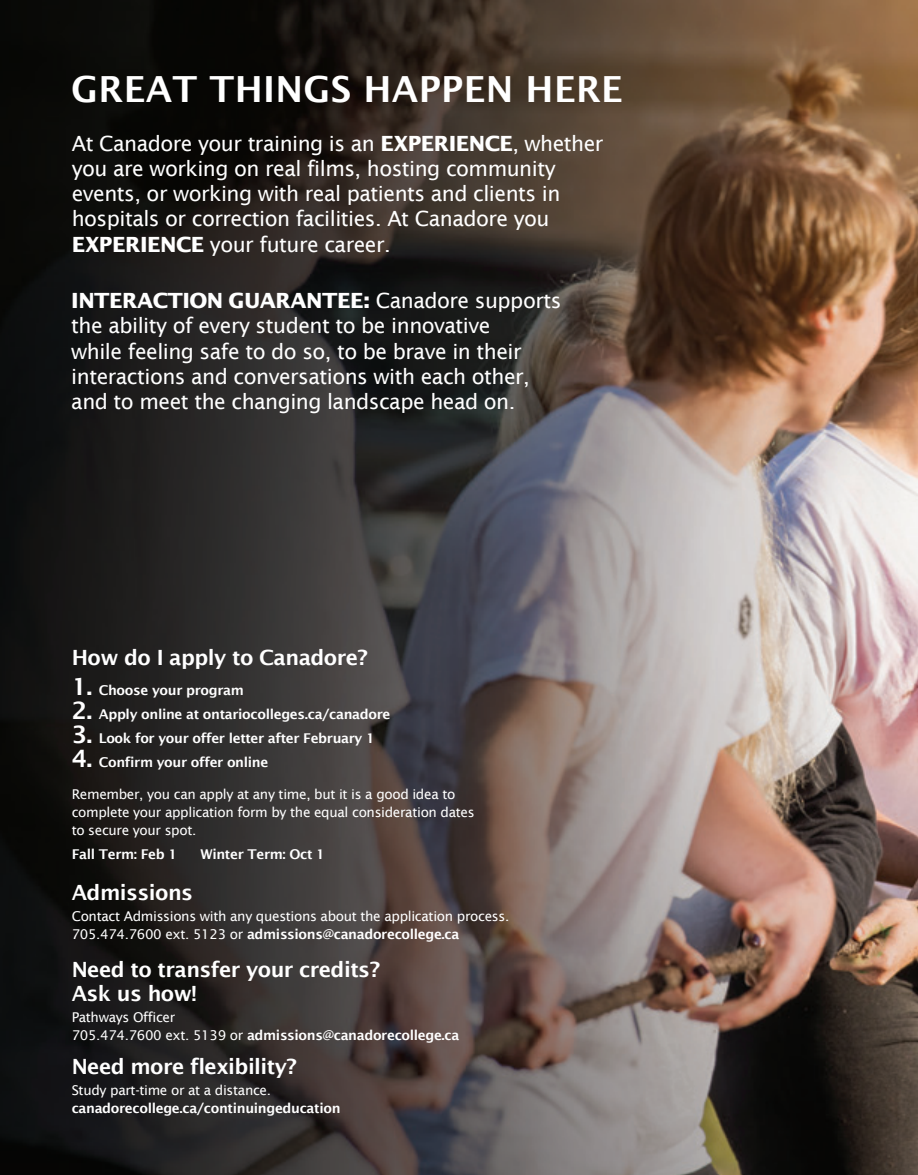
<style>
.page{position:relative;width:918px;height:1175px;background:#fff}
.page>*{position:absolute;margin:0;border:0;box-sizing:border-box;transform-origin:0 0}
.t1{font:600 36px "Lucida Sans";letter-spacing:.01em;color:#fff}
.Intro_paragraphs{font:21px/25.2px "Lucida Sans";letter-spacing:-.025em;color:#fff}
.Program_Title{font:600 21px "Lucida Sans";letter-spacing:-.025em;color:#fff}
.Body_Title{font:600 13.5px "Lucida Sans";letter-spacing:-.025em;color:#fff}
.Body{font:13.5px/18px "Lucida Sans";letter-spacing:-.025em;color:#fff}
.Program_Title-2{font:13.5px/18px "Lucida Sans";letter-spacing:-.025em;color:#fff}
.Program_Title-3{font:600 13.5px/18px "Lucida Sans";letter-spacing:-.025em;color:#fff}
.Body-2{font:600 13.5px "Lucida Sans";letter-spacing:-.025em;color:#fff}
.s1{font-weight:700}
.s2{font-size:24px}
.s3{font-weight:600}
.s4{font-weight:400}
</style>
<div class="page">
<img style="left:0;top:0;width:918px;height:1174px">
<p class="t1" style="left:71px;top:69px;width:553px">GREAT THINGS HAPPEN HERE</p>
<p class="Intro_paragraphs" style="left:72px;top:131px;width:533px">At Canadore your training is an <span class="s1">EXPERIENCE</span>, whether you are working on real films, hosting community events, or working with real patients and clients in hospitals or correction facilities. At Canadore you <span class="s1">EXPERIENCE</span> your future career.</p>
<p class="Intro_paragraphs" style="left:71px;top:288px;width:492px"><span class="s1">INTERACTION GUARANTEE:</span> Canadore supports the ability of every student to be innovative<br>while feeling safe to do so, to be brave in their interactions and conversations with each other, and to meet the changing landscape head on.</p>
<p class="Program_Title" style="left:72px;top:645px;width:298px">How do I apply to Canadore?</p>
<p class="Body_Title" style="left:72px;top:683px;width:174px"><span class="s2">1.</span> Choose your program</p>
<p class="Body_Title" style="left:72px;top:707px;width:320px"><span class="s2">2.</span> Apply online at ontariocolleges.ca/canadore</p>
<p class="Body_Title" style="left:72px;top:731px;width:305px"><span class="s2">3.</span> Look for your offer letter after February 1</p>
<p class="Body_Title" style="left:72px;top:755px;width:198px"><span class="s2">4.</span> Confirm your offer online</p>
<p class="Body" style="left:72px;top:785px;width:404px">Remember, you can apply at any time, but it is a good idea to complete your application form by the equal consideration dates to secure your spot.</p>
<p class="Body_Title" style="left:72px;top:846px;width:107px">Fall Term: Feb 1</p>
<p class="Body_Title" style="left:201px;top:846px;width:126px">Winter Term: Oct 1</p>
<p class="Program_Title" style="left:72px;top:880px;width:123px">Admissions</p>
<p class="Program_Title-2" style="left:72px;top:907px;width:439px">Contact Admissions with any questions about the application process.<br>705.474.7600 ext. 5123 or <span class="s3">admissions@canadorecollege.ca</span></p>
<p class="Program_Title" style="left:72px;top:957px;width:310px">Need to transfer your credits?</p>
<p class="Program_Title" style="left:72px;top:981px;width:126px">Ask us how!</p>
<p class="Body" style="left:72px;top:1008px;width:105px">Pathways Officer</p>
<p class="Body-2" style="left:72px;top:1027px;width:389px"><span class="s4">705.474.7600 ext. 5139 or</span> admissions@canadorecollege.ca</p>
<p class="Program_Title" style="left:72px;top:1054px;width:227px">Need more flexibility?</p>
<p class="Program_Title-3" style="left:72px;top:1081px;width:270px"><span class="s4">Study part-time or at a distance. </span>canadorecollege.ca/continuingeducation</p>
</div>
